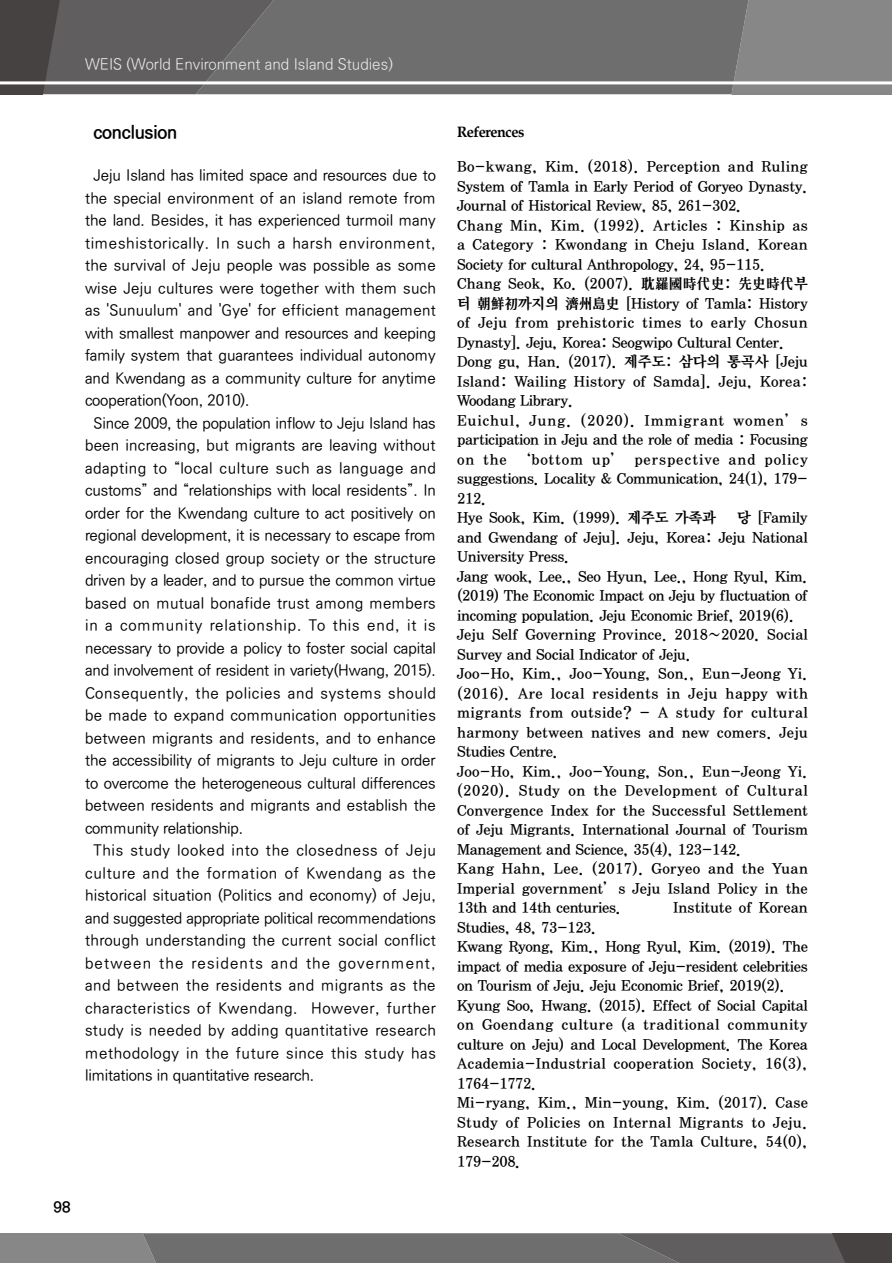
<style>
.page{position:relative;width:893px;height:1263px;background:#fff}
.page>*{position:absolute;margin:0;border:0;box-sizing:border-box;transform-origin:0 0}
.t1{font:700 18px "Ko Pub Dotum";letter-spacing:-.01em;color:#000}
.t2{font:15px/19.5px "YDIY Mj O350";letter-spacing:-.01em;color:#000}
.t3{font:500 15px "Ko Pub Dotum";letter-spacing:.01em;color:#000}
.t4{font:500 15px "Ko Pub Dotum";letter-spacing:-.01em;color:#000}
.t5{font:500 15px "Ko Pub Dotum";letter-spacing:.04em;color:#000}
.t6{font:500 15px "Ko Pub Dotum";letter-spacing:.045em;color:#000}
.t7{font:500 15px "Ko Pub Dotum";letter-spacing:.035em;color:#000}
.t8{font:500 15px "Ko Pub Dotum";letter-spacing:.03em;color:#000}
.t9{font:500 15px "Ko Pub Dotum";letter-spacing:.055em;color:#000}
.t10{font:300 15px "Ko Pub Dotum";color:#efefef}
.t11{font:500 15px "Ko Pub Dotum";letter-spacing:.05em;color:#000}
.t12{font:500 15px "Ko Pub Dotum";letter-spacing:.075em;color:#000}
.t13{font:700 15px "Book Antiqua";letter-spacing:-.03em;color:#000;scale:.95 1}
.t14{font:700 15px "Ko Pub Dotum";color:#000}
</style>
<div class="page">
<div style="left:748px;top:0;width:144px;height:94px;background:#878787"></div>
<div style="left:274px;top:0;width:474px;height:94px;background:#6f6e6e"></div>
<svg style="left:0;top:0;width:274px;height:94px;background:#5d5b5b"></svg>
<hr style="left:0;top:81px;width:893px;height:3px;background:#fff">
<svg style="left:0;top:1233px;width:892px;height:30px;background:#6e6d6d"></svg>
<p class="t10" style="left:85px;top:57px;width:309px">WEIS (World Environment and Island Studies)</p>
<p class="t1" style="left:94px;top:123px;width:85px">conclusion</p>
<p class="t4" style="left:94px;top:168px;width:344px">Jeju Island has limited space and resources due to</p>
<p class="t3" style="left:85px;top:191px;width:352px">the special environment of an island remote from</p>
<p class="t3" style="left:85px;top:213px;width:352px">the land. Besides, it has experienced turmoil many</p>
<p class="t6" style="left:85px;top:236px;width:352px">timeshistorically. In such a harsh environment,</p>
<p class="t3" style="left:85px;top:258px;width:352px">the survival of Jeju people was possible as some</p>
<p class="t3" style="left:85px;top:281px;width:352px">wise Jeju cultures were together with them such</p>
<p class="t3" style="left:85px;top:303px;width:352px">as 'Sunuulum' and 'Gye' for efficient management</p>
<p class="t4" style="left:85px;top:326px;width:352px">with smallest manpower and resources and keeping</p>
<p class="t3" style="left:85px;top:348px;width:352px">family system that guarantees individual autonomy</p>
<p class="t3" style="left:85px;top:371px;width:352px">and Kwendang as a community culture for anytime</p>
<p class="t4" style="left:85px;top:393px;width:166px">cooperation(Yoon, 2010).</p>
<p class="t4" style="left:94px;top:416px;width:344px">Since 2009, the population inflow to Jeju Island has</p>
<p class="t3" style="left:85px;top:438px;width:352px">been increasing, but migrants are leaving without</p>
<p class="t7" style="left:85px;top:461px;width:352px">adapting to “local culture such as language and</p>
<p class="t4" style="left:85px;top:483px;width:352px">customs” and “relationships with local residents”. In</p>
<p class="t3" style="left:85px;top:506px;width:352px">order for the Kwendang culture to act positively on</p>
<p class="t4" style="left:85px;top:528px;width:352px">regional development, it is necessary to escape from</p>
<p class="t3" style="left:85px;top:551px;width:352px">encouraging closed group society or the structure</p>
<p class="t4" style="left:85px;top:573px;width:352px">driven by a leader, and to pursue the common virtue</p>
<p class="t3" style="left:85px;top:596px;width:352px">based on mutual bonafide trust among members</p>
<p class="t9" style="left:85px;top:618px;width:352px">in a community relationship. To this end, it is</p>
<p class="t3" style="left:85px;top:641px;width:352px">necessary to provide a policy to foster social capital</p>
<p class="t4" style="left:85px;top:663px;width:352px">and involvement of resident in variety(Hwang, 2015).</p>
<p class="t5" style="left:85px;top:686px;width:352px">Consequently, the policies and systems should</p>
<p class="t3" style="left:85px;top:708px;width:352px">be made to expand communication opportunities</p>
<p class="t3" style="left:85px;top:731px;width:352px">between migrants and residents, and to enhance</p>
<p class="t3" style="left:85px;top:753px;width:352px">the accessibility of migrants to Jeju culture in order</p>
<p class="t3" style="left:85px;top:776px;width:352px">to overcome the heterogeneous cultural differences</p>
<p class="t3" style="left:85px;top:798px;width:352px">between residents and migrants and establish the</p>
<p class="t4" style="left:85px;top:821px;width:160px">community relationship.</p>
<p class="t6" style="left:94px;top:843px;width:344px">This study looked into the closedness of Jeju</p>
<p class="t11" style="left:85px;top:866px;width:352px">culture and the formation of Kwendang as the</p>
<p class="t3" style="left:85px;top:888px;width:352px">historical situation (Politics and economy) of Jeju,</p>
<p class="t4" style="left:85px;top:911px;width:352px">and suggested appropriate political recommendations</p>
<p class="t3" style="left:85px;top:933px;width:352px">through understanding the current social conflict</p>
<p class="t12" style="left:85px;top:956px;width:352px">between the residents and the government,</p>
<p class="t7" style="left:85px;top:978px;width:352px">and between the residents and migrants as the</p>
<p class="t5" style="left:85px;top:1001px;width:352px">characteristics of Kwendang. However, further</p>
<p class="t8" style="left:85px;top:1023px;width:352px">study is needed by adding quantitative research</p>
<p class="t5" style="left:85px;top:1046px;width:352px">methodology in the future since this study has</p>
<p class="t4" style="left:85px;top:1068px;width:231px">limitations in quantitative research.</p>
<p class="t14" style="left:54px;top:1199px;width:18px">98</p>
<p class="t13" style="left:457px;top:121px;width:72px">References</p>
<p class="t2" style="left:457px;top:158px;width:352px">Bo-kwang, Kim. (2018). Perception and Ruling System of Tamla in Early Period of Goryeo Dynasty.<br>Journal of Historical Review, 85, 261-302.<br>Chang Min, Kim. (1992). Articles : Kinship as a Category : Kwondang in Cheju Island. Korean Society for cultural Anthropology, 24, 95-115.<br>Chang Seok, Ko. (2007). 耽羅國時代史: 先史時代부 터 朝鮮初까지의 濟州島史 [History of Tamla: History of Jeju from prehistoric times to early Chosun Dynasty]. Jeju, Korea: Seogwipo Cultural Center.<br>Dong gu, Han. (2017). 제주도: 삼다의 통곡사 [Jeju Island: Wailing History of Samda]. Jeju, Korea:<br>Woodang Library.<br>Euichul, Jung. (2020). Immigrant women’s participation in Jeju and the role of media : Focusing on the ‘bottom up’ perspective and policy suggestions. Locality &amp; Communication, 24(1), 179- 212.<br>Hye Sook, Kim. (1999). 제주도 가족과 궨당 [Family and Gwendang of Jeju]. Jeju, Korea: Jeju National University Press.<br>Jang wook, Lee., Seo Hyun, Lee., Hong Ryul, Kim. (2019) The Economic Impact on Jeju by fluctuation of incoming population. Jeju Economic Brief, 2019(6).<br>Jeju Self Governing Province. 2018~2020. Social Survey and Social Indicator of Jeju.<br>Joo-Ho, Kim., Joo-Young, Son., Eun-Jeong Yi. (2016). Are local residents in Jeju happy with migrants from outside? - A study for cultural harmony between natives and new comers. Jeju Studies Centre.<br>Joo-Ho, Kim., Joo-Young, Son., Eun-Jeong Yi. (2020). Study on the Development of Cultural Convergence Index for the Successful Settlement of Jeju Migrants. International Journal of Tourism Management and Science, 35(4), 123-142.<br>Kang Hahn, Lee. (2017). Goryeo and the Yuan Imperial government’s Jeju Island Policy in the 13th and 14th centuries.</p>
<p class="t2" style="left:673px;top:899px;width:136px">Institute of Korean</p>
<p class="t2" style="left:457px;top:918px;width:352px">Studies, 48, 73-123.<br>Kwang Ryong, Kim., Hong Ryul, Kim. (2019). The impact of media exposure of Jeju-resident celebrities on Tourism of Jeju. Jeju Economic Brief, 2019(2).<br>Kyung Soo, Hwang. (2015). Effect of Social Capital on Goendang culture (a traditional community culture on Jeju) and Local Development. The Korea Academia-Industrial cooperation Society, 16(3), 1764-1772.<br>Mi-ryang, Kim., Min-young, Kim. (2017). Case Study of Policies on Internal Migrants to Jeju.<br>Research Institute for the Tamla Culture, 54(0), 179-208.</p>
</div>
